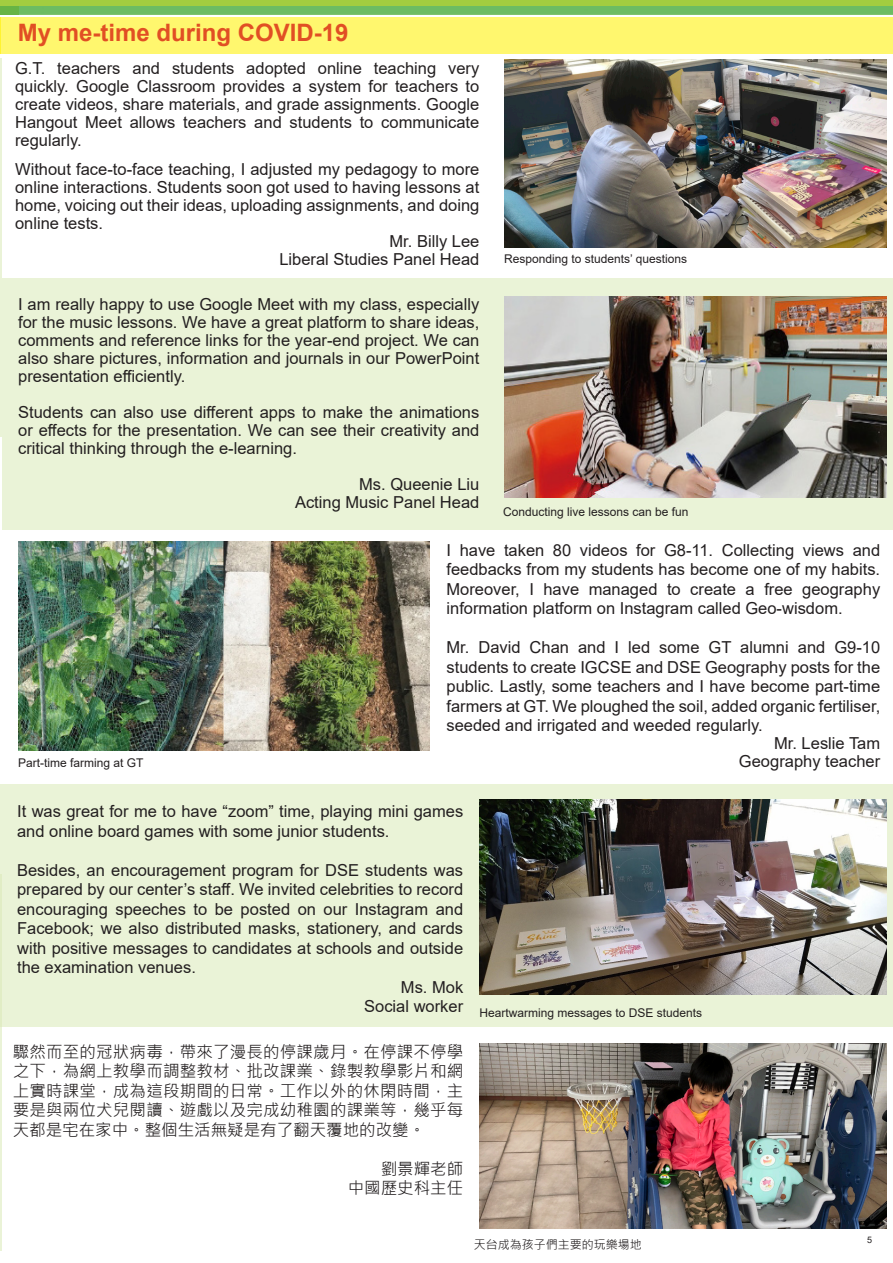
<style>
.page{position:relative;width:893px;height:1263px;background:#fff}
.page>*{position:absolute;margin:0;border:0;box-sizing:border-box;transform-origin:0 0}
.t1{font:700 24px "Arial";color:#e14f24}
.t2{font:16.5px/19.5px "Arial";color:#231f20;text-align:justify}
.t3{font:16.5px/19.5px "Microsoft Jheng Hei";color:#231f20;text-align:justify}
.t4{font:12px "Arial";color:#231f20}
.t5{font:12px "Microsoft Jheng Hei";color:#231f20}
.t6{font:9px "Arial";color:#231f20}
</style>
<div class="page">
<hr style="left:0;top:874px;width:2px;height:377px;background:#dbeab9">
<div style="left:2px;top:278px;width:891px;height:252px;background:#eaf3d7"></div>
<div style="left:1px;top:0;width:892px;height:15px;background:#a2cd40"></div>
<div style="left:0;top:6px;width:893px;height:9px;background:#67b445"></div>
<img style="left:19px;top:6px;width:874px;height:9px">
<hr style="left:0;top:58px;width:2px;height:379px;background:#dbeab9">
<div style="left:0;top:784px;width:893px;height:242px;background:#eaf3d7"></div>
<img style="left:479px;top:800px;width:408px;height:194px">
<div style="left:0;top:17px;width:893px;height:36px;background:#fff76e"></div>
<img style="left:18px;top:542px;width:411px;height:208px">
<img style="left:504px;top:296px;width:383px;height:201px">
<img style="left:504px;top:60px;width:383px;height:188px">
<img style="left:479px;top:1043px;width:408px;height:185px">
<p class="t1" style="left:18px;top:15px;width:332px">My me-time during COVID-19</p>
<p class="t2" style="left:15px;top:59px;width:466px;line-height:18px">G.T. teachers and students adopted online teaching very quickly. Google Classroom provides a system for teachers to create videos, share materials, and grade assignments. Google Hangout Meet allows teachers and students to communicate regularly.</p>
<p class="t2" style="left:15px;top:160px;width:466px;line-height:18px">Without face-to-face teaching, I adjusted my pedagogy to more online interactions. Students soon got used to having lessons at home, voicing out their ideas, uploading assignments, and doing online tests.</p>
<p class="t2" style="left:389px;top:231px;width:91px">Mr. Billy Lee</p>
<p class="t2" style="left:279px;top:249px;width:201px">Liberal Studies Panel Head</p>
<p class="t4" style="left:504px;top:251px;width:185px">Responding to students’ questions</p>
<p class="t2" style="left:18px;top:295px;width:463px;line-height:18px">I am really happy to use Google Meet with my class, especially for the music lessons. We have a great platform to share ideas, comments and reference links for the year-end project. We can also share pictures, information and journals in our PowerPoint presentation efficiently.</p>
<p class="t2" style="left:18px;top:403px;width:463px;line-height:18px">Students can also use different apps to make the animations or effects for the presentation. We can see their creativity and critical thinking through the e-learning.</p>
<p class="t2" style="left:359px;top:475px;width:122px">Ms. Queenie Liu</p>
<p class="t2" style="left:295px;top:493px;width:186px">Acting Music Panel Head</p>
<p class="t4" style="left:503px;top:503px;width:187px">Conducting live lessons can be fun</p>
<p class="t2" style="left:446px;top:540px;width:435px">I have taken 80 videos for G8-11. Collecting views and feedbacks from my students has become one of my habits.<br>Moreover, I have managed to create a free geography information platform on Instagram called Geo-wisdom.</p>
<p class="t2" style="left:446px;top:638px;width:435px">Mr. David Chan and I led some GT alumni and G9-10 students to create IGCSE and DSE Geography posts for the public. Lastly, some teachers and I have become part-time farmers at GT. We ploughed the soil, added organic fertiliser, seeded and irrigated and weeded regularly.</p>
<p class="t2" style="left:774px;top:734px;width:108px">Mr. Leslie Tam</p>
<p class="t2" style="left:739px;top:752px;width:143px">Geography teacher</p>
<p class="t2" style="left:17px;top:802px;width:448px">It was great for me to have “zoom” time, playing mini games and online board games with some junior students.</p>
<p class="t2" style="left:17px;top:860px;width:448px">Besides, an encouragement program for DSE students was prepared by our center’s staff. We invited celebrities to record encouraging speeches to be posted on our Instagram and Facebook; we also distributed masks, stationery, and cards with positive messages to candidates at schools and outside the examination venues.</p>
<p class="t2" style="left:401px;top:977px;width:64px">Ms. Mok</p>
<p class="t2" style="left:364px;top:997px;width:101px">Social worker</p>
<p class="t4" style="left:18px;top:754px;width:127px">Part-time farming at GT</p>
<p class="t4" style="left:479px;top:1004px;width:224px">Heartwarming messages to DSE students</p>
<p class="t3" style="left:13px;top:1042px;width:452px">驟然而至的冠狀病毒，帶來了漫長的停課歲月。在停課不停學之下，為網上教學而調整教材、批改課業、錄製教學影片和網上實時課堂，成為這段期間的日常。工作以外的休閑時間，主要是與兩位犬兒閱讀、遊戲以及完成幼稚園的課業等，幾乎每天都是宅在家中。整個生活無疑是有了翻天覆地的改變。</p>
<p class="t3" style="left:381px;top:1159px;width:84px">劉景輝老師</p>
<p class="t3" style="left:348px;top:1178px;width:117px">中國歷史科主任</p>
<p class="t5" style="left:474px;top:1237px;width:169px">天台成為孩子們主要的玩樂場地</p>
<p class="t6" style="left:867px;top:1233px;width:7px">5</p>
</div>
